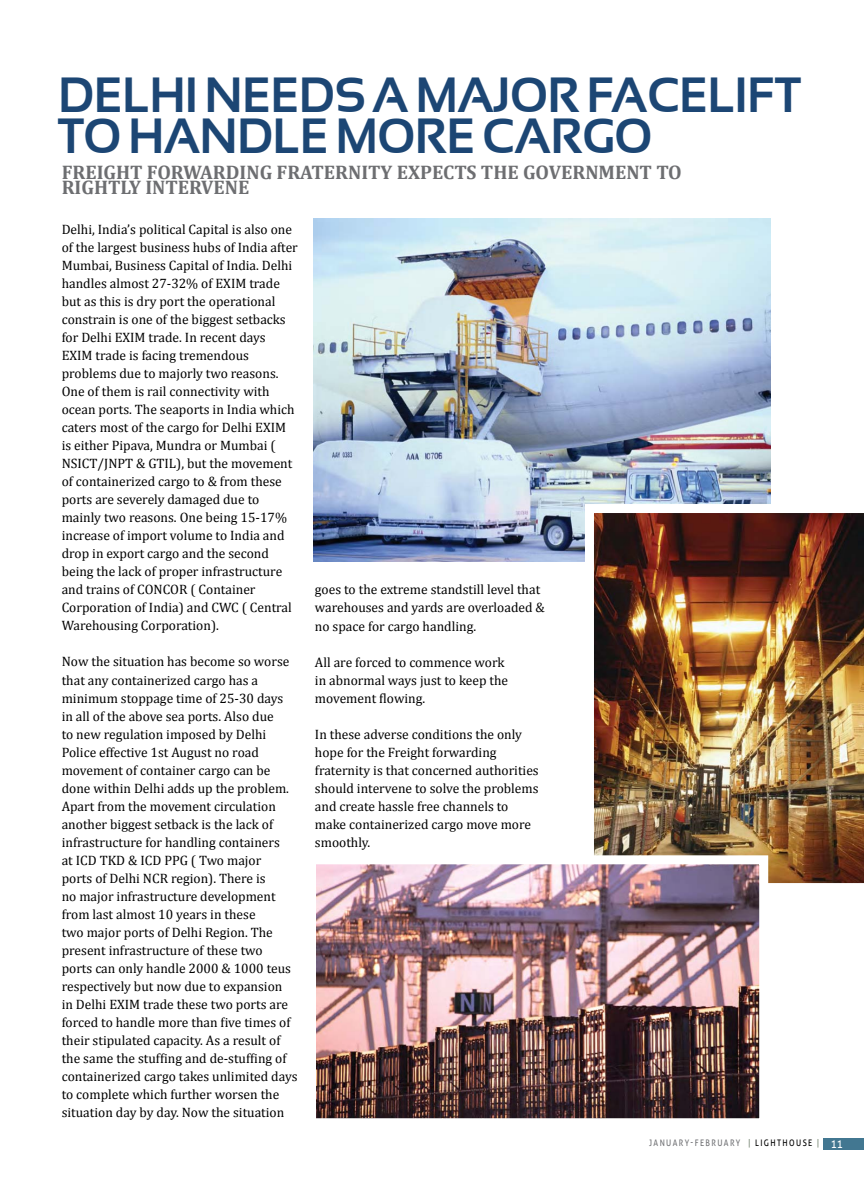
<style>
.page{position:relative;width:864px;height:1183px;background:#fff}
.page>*{position:absolute;margin:0;border:0;box-sizing:border-box;transform-origin:0 0}
.t1{font:700 49.05px/41.4px "Sansation";letter-spacing:-.02em;color:#1c4674}
.t2{font:700 19.65px/15px "Cambria";color:#6d6e71}
.t3{font:13.65px/18px "Cambria";color:#000}
.t4{font:9px "Aller";letter-spacing:.18em;color:#717275;scale:.85 1}
.s1{color:#748370}
.s2{color:#000}
.s3{font-size:12px;color:#fff}
</style>
<div class="page">
<div style="left:823px;top:1137px;width:40px;height:11px;background:#427791"></div>
<img style="left:313px;top:219px;width:457px;height:342px">
<img style="left:584px;top:504px;width:279px;height:380px">
<img style="left:316px;top:865px;width:441px;height:251px">
<div style="left:304px;top:855px;width:463px;height:271px;border:9px solid #fff"></div>
<h1 class="t1" style="left:58px;top:74px;width:743px">DELHI NEEDS A MAJOR FACELIFT<br>TO HANDLE MORE CARGO</h1>
<h2 class="t2" style="left:62px;top:164px;width:621px">FREIGHT FORWARDING FRATERNITY EXPECTS THE GOVERNMENT TO<br>RIGHTLY INTERVENE</h2>
<p class="t3" style="left:62px;top:220px;width:237px">Delhi, India’s political Capital is also one of the largest business hubs of India after Mumbai, Business Capital of India. Delhi handles almost 27-32% of EXIM trade but as this is dry port the operational constrain is one of the biggest setbacks for Delhi EXIM trade. In recent days EXIM trade is facing tremendous problems due to majorly two reasons.<br>One of them is rail connectivity with ocean ports. The seaports in India which caters most of the cargo for Delhi EXIM is either Pipava, Mundra or Mumbai ( NSICT/JNPT &amp; GTIL), but the movement of containerized cargo to &amp; from these ports are severely damaged due to mainly two reasons. One being 15-17% increase of import volume to India and drop in export cargo and the second being the lack of proper infrastructure and trains of CONCOR ( Container Corporation of India) and CWC ( Central Warehousing Corporation).</p>
<p class="t3" style="left:62px;top:652px;width:237px">Now the situation has become so worse that any containerized cargo has a minimum stoppage time of 25-30 days in all of the above sea ports. Also due<br>to new regulation imposed by Delhi Police effective 1st August no road movement of container cargo can be done within Delhi adds up the problem.<br>Apart from the movement circulation another biggest setback is the lack of infrastructure for handling containers<br>at ICD TKD &amp; ICD PPG ( Two major<br>ports of Delhi NCR region). There is<br>no major infrastructure development from last almost 10 years in these<br>two major ports of Delhi Region. The present infrastructure of these two<br>ports can only handle 2000 &amp; 1000 teus respectively but now due to expansion<br>in Delhi EXIM trade these two ports are forced to handle more than five times of their stipulated capacity. As a result of the same the stuffing and de-stuffing of containerized cargo takes unlimited days to complete which further worsen the situation day by day. Now the situation</p>
<p class="t3" style="left:315px;top:580px;width:231px">goes to the extreme standstill level that warehouses and yards are overloaded &amp; no space for cargo handling.</p>
<p class="t3" style="left:315px;top:652px;width:195px">All are forced to commence work in abnormal ways just to keep the movement flowing.</p>
<p class="t3" style="left:315px;top:724px;width:225px">In these adverse conditions the only hope for the Freight forwarding fraternity is that concerned authorities should intervene to solve the problems and create hassle free channels to make containerized cargo move more smoothly.</p>
<p class="t4" style="left:649px;top:1137px;width:229px">JANUARY-FEBRUARY <span class="s1">|</span> <span class="s2">LIGHTHOUSE</span> <span class="s1">|</span> <span class="s3">11</span></p>
</div>
